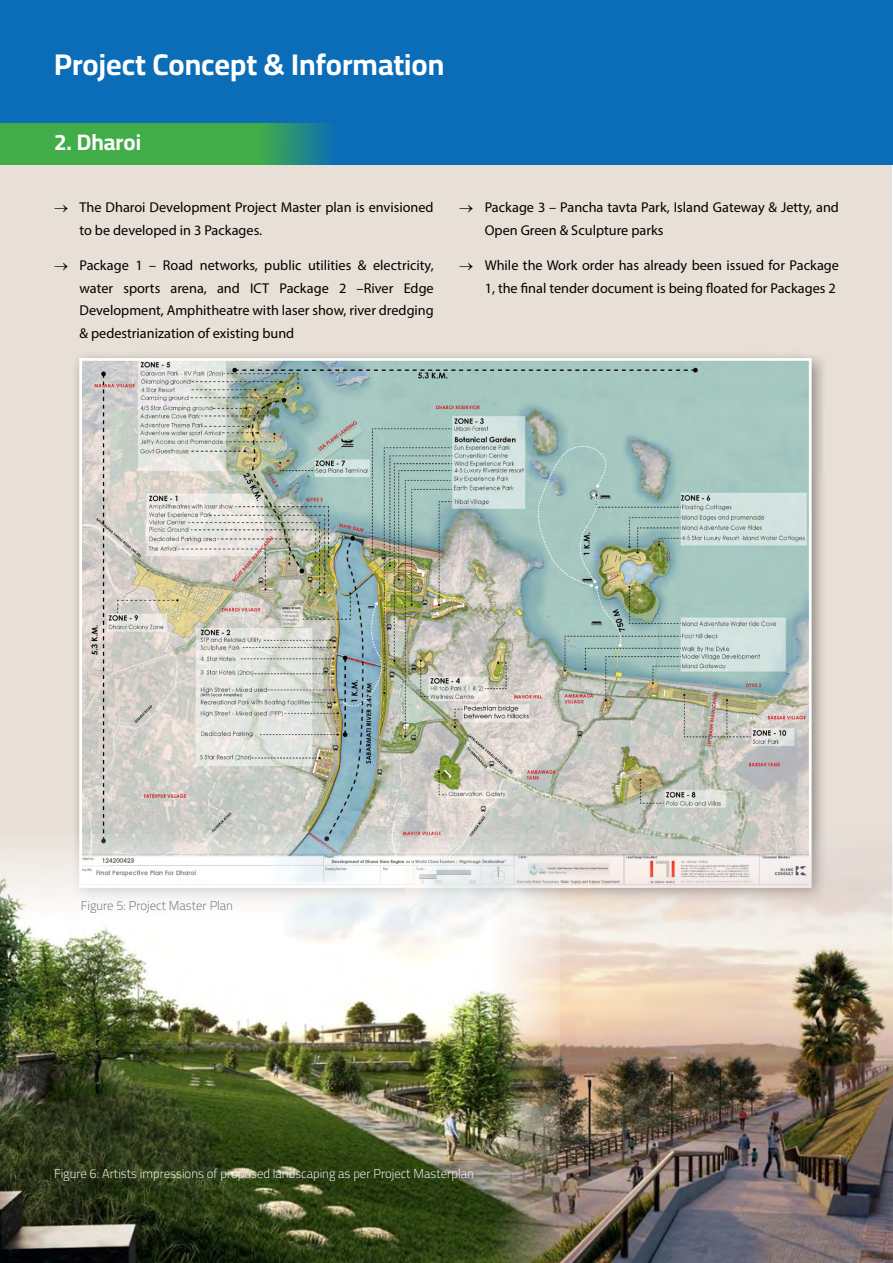
<style>
.page{position:relative;width:893px;height:1263px;background:#fff}
.page>*{position:absolute;margin:0;border:0;box-sizing:border-box;transform-origin:0 0}
.t1{font:30px "Cairo";color:#fff}
.t2{font:22.5px "Cairo";color:#fff}
.t3{font:14.25px/22.5px "Myriad Pro";color:#000}
.t4{font:12.75px "Cairo";color:#fff}
.t5{font:12.75px "Cairo";color:#6d6e71}
</style>
<div class="page">
<div style="left:0;top:1px;width:891px;height:1030px;background:#e8dfd6"></div>
<div style="left:0;top:0;width:893px;height:165px;background:#0b6db7"></div>
<svg style="left:0;top:123px;width:330px;height:42px;background:#3ba653"></svg>
<div style="left:71px;top:349px;width:757px;height:556px;background:#000;opacity:.4"></div>
<img style="left:83px;top:362px;width:725px;height:472px">
<img style="left:406px;top:824px;width:487px;height:439px">
<img style="left:0;top:834px;width:560px;height:429px">
<h1 class="t1" style="left:54px;top:42px;width:392px">Project Concept &amp; Information</h1>
<h2 class="t2" style="left:54px;top:126px;width:89px">2. Dharoi</h2>
<p class="t3" style="left:80px;top:196px;width:356px;text-indent:-26px">→ The Dharoi Development Project Master plan is envisioned to be developed in 3 Packages.</p>
<p class="t3" style="left:80px;top:254px;width:356px;text-align:justify;text-indent:-26px">→ Package 1 – Road networks, public utilities &amp; electricity, water sports arena, and ICT Package 2 –River Edge Development, Amphitheatre with laser show, river dredging &amp; pedestrianization of existing bund</p>
<p class="t3" style="left:485px;top:196px;width:356px;text-indent:-26px">→ Package 3 – Pancha tavta Park, Island Gateway &amp; Jetty, and<br>Open Green &amp; Sculpture parks</p>
<p class="t3" style="left:459px;top:254px;width:381px;text-align:right">→ While the Work order has already been issued for Package<br>1, the final tender document is being floated for Packages 2</p>
<p class="t5" style="left:81px;top:896px;width:154px">Figure 5: Project Master Plan</p>
<p class="t4" style="left:54px;top:1164px;width:421px">Figure 6: Artists impressions of proposed landscaping as per Project Masterplan</p>
</div>
